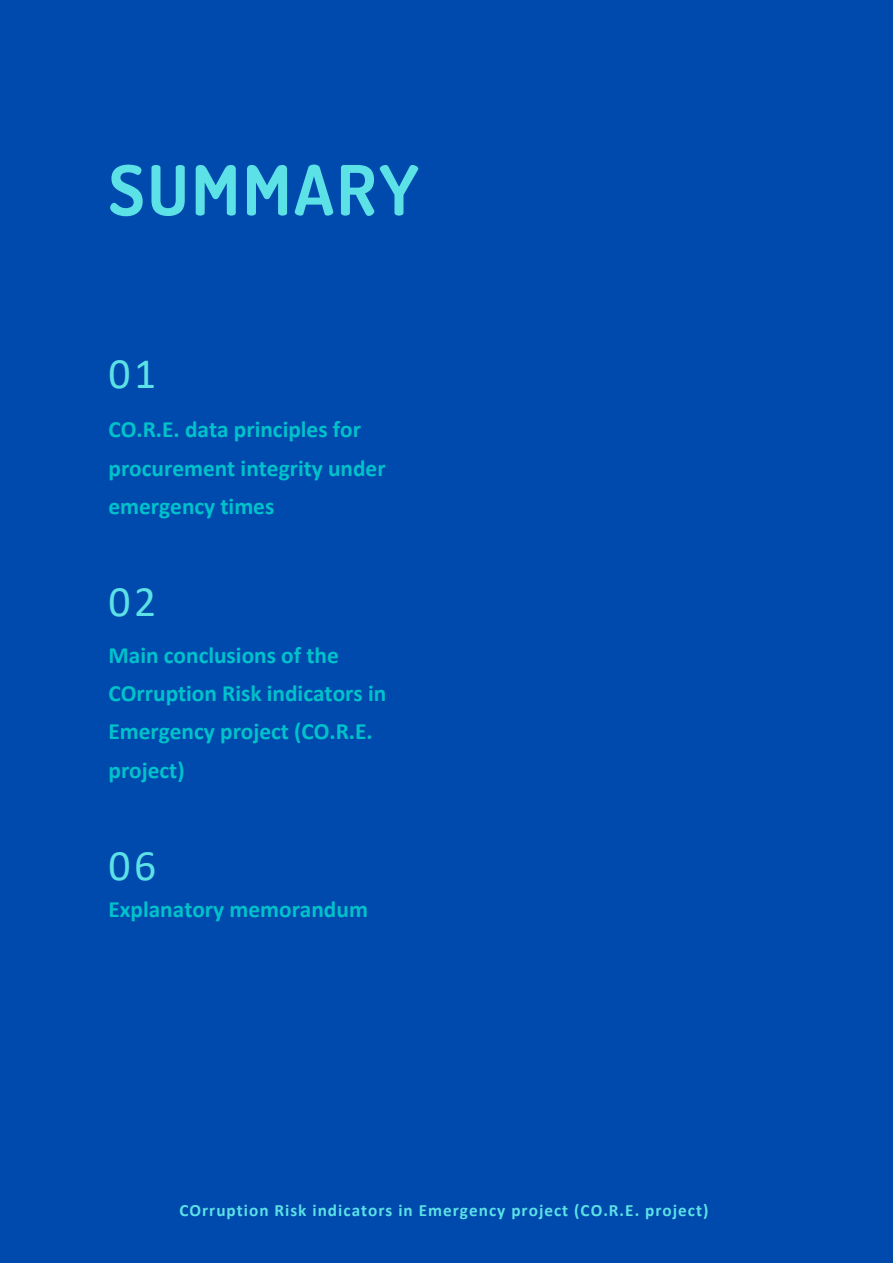
<style>
.page{position:relative;width:893px;height:1264px;background:#fff}
.page>*{position:absolute;margin:0;border:0;box-sizing:border-box;transform-origin:0 0}
.t1{font:700 69.3px "Dosis";letter-spacing:.04em;color:#5ce1e6}
.t2{font:43.65px "Calibri";color:#5ce1e6}
.t3{font:700 23.25px/38.2px "Calibri";color:#00c2cb}
.t4{font:700 17.25px "Calibri";letter-spacing:.06em;color:#5ce1e6}
</style>
<div class="page">
<div style="left:0;top:0;width:892px;height:1262px;background:#004aad"></div>
<p class="t1" style="left:108px;top:144px;width:312px">SUMMARY</p>
<p class="t2" style="left:108px;top:355px;width:49px">01</p>
<p class="t3" style="left:108px;top:412px;width:278px">CO.R.E. data principles for procurement integrity under emergency times</p>
<p class="t2" style="left:108px;top:583px;width:49px">02</p>
<p class="t3" style="left:108px;top:638px;width:279px">Main conclusions of the<br>COrruption Risk indicators in<br>Emergency project (CO.R.E. project)</p>
<p class="t2" style="left:108px;top:846px;width:49px">06</p>
<p class="t3" style="left:108px;top:892px;width:261px">Explanatory memorandum</p>
<p class="t4" style="left:179px;top:1202px;width:530px">COrruption Risk indicators in Emergency project (CO.R.E. project)</p>
</div>
